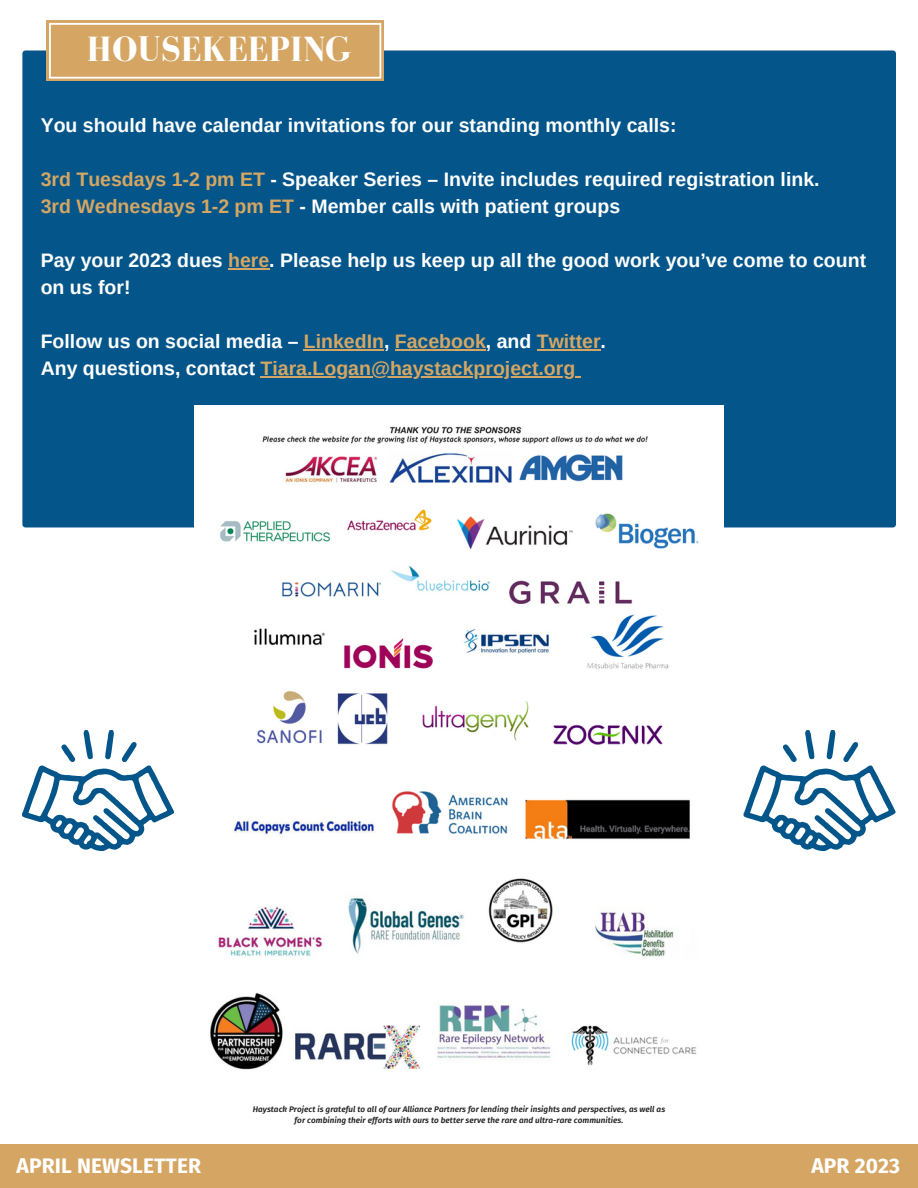
<style>
.page{position:relative;width:918px;height:1188px;background:#fff}
.page>*{position:absolute;margin:0;border:0;box-sizing:border-box;transform-origin:0 0}
.t1{font:700 36px "Bodoni FLF";letter-spacing:.01em;color:#fff}
.t2{font:700 21px "Fira Sans";letter-spacing:.005em;color:#fff}
.t3{font:700 19.5px/27px "Arimo";color:#fff}
.t4{font:700 19.5px/27px "Arimo";color:#d5a663}
.t5{font:italic 600 8.1px/10.8px "Fira Sans";letter-spacing:.005em;color:#222;text-align:center}
.s1{color:#d5a663}
.s2{color:#fff}
</style>
<div class="page">
<div style="left:0;top:1144px;width:918px;height:44px;background:#d5a663"></div>
<div style="left:22px;top:50px;width:874px;height:477px;background:#04568a"></div>
<div style="left:46px;top:20px;width:338px;height:61px;background:#d5a663"></div>
<svg style="left:49px;top:23px;width:332px;height:56px"></svg>
<img style="left:195px;top:405px;width:528px;height:340px">
<img style="left:210px;top:791px;width:487px;height:279px">
<svg style="left:22px;top:730px;width:152px;height:121px"></svg>
<svg style="left:744px;top:730px;width:152px;height:121px"></svg>
<hr style="left:228px;top:269px;width:41px;height:1px;background:#d5a663">
<hr style="left:304px;top:350px;width:80px;height:1px;background:#d5a663">
<hr style="left:395px;top:350px;width:91px;height:1px;background:#d5a663">
<hr style="left:537px;top:350px;width:64px;height:1px;background:#d5a663">
<hr style="left:261px;top:377px;width:314px;height:1px;background:#d5a663">
<h1 class="t1" style="left:87px;top:30px;width:266px">HOUSEKEEPING</h1>
<p class="t3" style="left:41px;top:112px;width:637px">You should have calendar invitations for our standing monthly calls:</p>
<p class="t3" style="left:41px;top:166px;width:780px"><span class="s1">3rd Tuesdays 1-2 pm ET</span> - Speaker Series – Invite includes required registration link.<br><span class="s1">3rd Wednesdays 1-2 pm ET</span> - Member calls with patient groups</p>
<p class="t3" style="left:41px;top:247px;width:827px">Pay your 2023 dues <span class="s1">here</span>. Please help us keep up all the good work you’ve come to count on us for!</p>
<p class="t4" style="left:41px;top:328px;width:567px"><span class="s2">Follow us on social media –</span> LinkedIn<span class="s2">,</span> Facebook<span class="s2">, and</span> Twitter<span class="s2">.<br>Any questions, contact</span> Tiara.Logan@haystackproject.org</p>
<p class="t5" style="left:253px;top:1104px;width:414px">Haystack Project is grateful to all of our Alliance Partners for lending their insights and perspectives, as well as for combining their efforts with ours to better serve the rare and ultra-rare communities.</p>
<p class="t2" style="left:17px;top:1154px;width:186px">APRIL NEWSLETTER</p>
<p class="t2" style="left:811px;top:1154px;width:90px">APR 2023</p>
</div>
